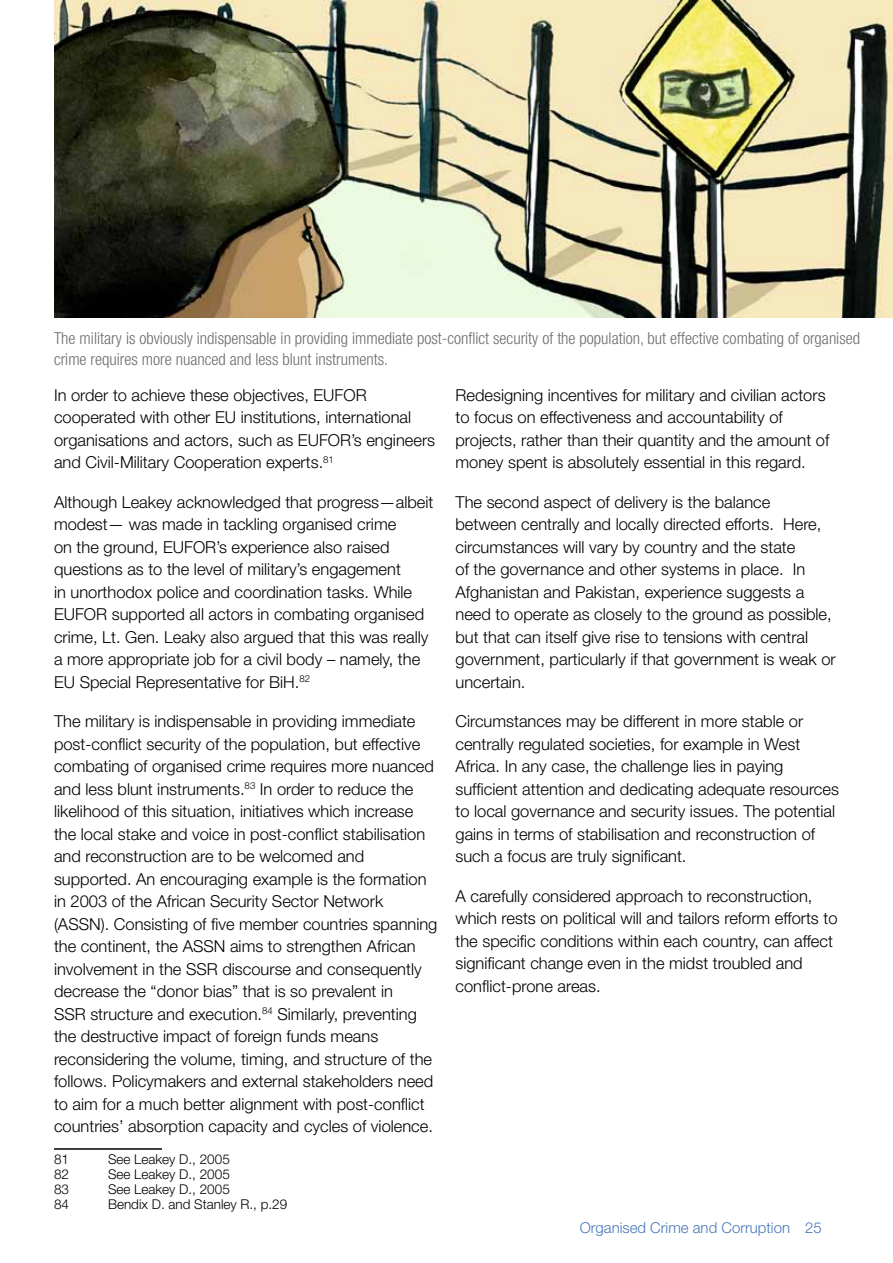
<style>
.page{position:relative;width:893px;height:1263px;background:#fff}
.page>*{position:absolute;margin:0;border:0;box-sizing:border-box;transform-origin:0 0}
.t1{font:300 16.5px/22.5px "Helvetica Neue";color:#000}
.t2{font:300 condensed 16.5px/21px "Helvetica Neue";color:#6d6e71}
.t3{font:300 15px "Helvetica Neue";color:#4677b9}
.t4{font:300 13.5px "Helvetica Neue";color:#000}
</style>
<div class="page">
<hr style="left:54px;top:1148px;width:108px;height:2px;background:#000">
<img style="left:54px;top:0;width:839px;height:318px">
<p class="t2" style="left:54px;top:327px;width:808px">The military is obviously indispensable in providing immediate post-conflict security of the population, but effective combating of organised crime requires more nuanced and less blunt instruments.</p>
<p class="t1" style="left:54px;top:383px;width:383px">In order to achieve these objectives, EUFOR cooperated with other EU institutions, international organisations and actors, such as EUFOR’s engineers and Civil-Military Cooperation experts.<sup>81</sup></p>
<p class="t1" style="left:54px;top:490px;width:381px">Although Leakey acknowledged that progress—albeit modest— was made in tackling organised crime<br>on the ground, EUFOR’s experience also raised questions as to the level of military’s engagement<br>in unorthodox police and coordination tasks. While EUFOR supported all actors in combating organised crime, Lt. Gen. Leaky also argued that this was really a more appropriate job for a civil body – namely, the EU Special Representative for BiH.<sup>82</sup></p>
<p class="t1" style="left:54px;top:710px;width:385px">The military is indispensable in providing immediate post-conflict security of the population, but effective combating of organised crime requires more nuanced and less blunt instruments.<sup>83</sup> In order to reduce the likelihood of this situation, initiatives which increase the local stake and voice in post-conflict stabilisation and reconstruction are to be welcomed and supported. An encouraging example is the formation in 2003 of the African Security Sector Network (ASSN). Consisting of five member countries spanning the continent, the ASSN aims to strengthen African involvement in the SSR discourse and consequently decrease the “donor bias” that is so prevalent in<br>SSR structure and execution.<sup>84</sup> Similarly, preventing the destructive impact of foreign funds means reconsidering the volume, timing, and structure of the follows. Policymakers and external stakeholders need to aim for a much better alignment with post-conflict countries’ absorption capacity and cycles of violence.</p>
<p class="t4" style="left:54px;top:1151px;width:17px">81</p>
<p class="t4" style="left:108px;top:1151px;width:123px">See Leakey D., 2005</p>
<p class="t4" style="left:54px;top:1166px;width:17px">82</p>
<p class="t4" style="left:108px;top:1166px;width:123px">See Leakey D., 2005</p>
<p class="t4" style="left:54px;top:1181px;width:17px">83</p>
<p class="t4" style="left:108px;top:1181px;width:123px">See Leakey D., 2005</p>
<p class="t4" style="left:54px;top:1196px;width:17px">84</p>
<p class="t4" style="left:108px;top:1196px;width:181px">Bendix D. and Stanley R., p.29</p>
<p class="t1" style="left:455px;top:383px;width:375px">Redesigning incentives for military and civilian actors to focus on effectiveness and accountability of projects, rather than their quantity and the amount of money spent is absolutely essential in this regard.</p>
<p class="t1" style="left:455px;top:490px;width:382px">The second aspect of delivery is the balance<br>between centrally and locally directed efforts. Here, circumstances will vary by country and the state<br>of the governance and other systems in place. In Afghanistan and Pakistan, experience suggests a need to operate as closely to the ground as possible, but that can itself give rise to tensions with central government, particularly if that government is weak or uncertain.</p>
<p class="t1" style="left:455px;top:710px;width:385px">Circumstances may be different in more stable or centrally regulated societies, for example in West Africa. In any case, the challenge lies in paying sufficient attention and dedicating adequate resources to local governance and security issues. The potential gains in terms of stabilisation and reconstruction of such a focus are truly significant.</p>
<p class="t1" style="left:455px;top:884px;width:384px">A carefully considered approach to reconstruction, which rests on political will and tailors reform efforts to the specific conditions within each country, can affect significant change even in the midst troubled and conflict-prone areas.</p>
<p class="t3" style="left:580px;top:1218px;width:244px">Organised Crime and Corruption 25</p>
</div>
